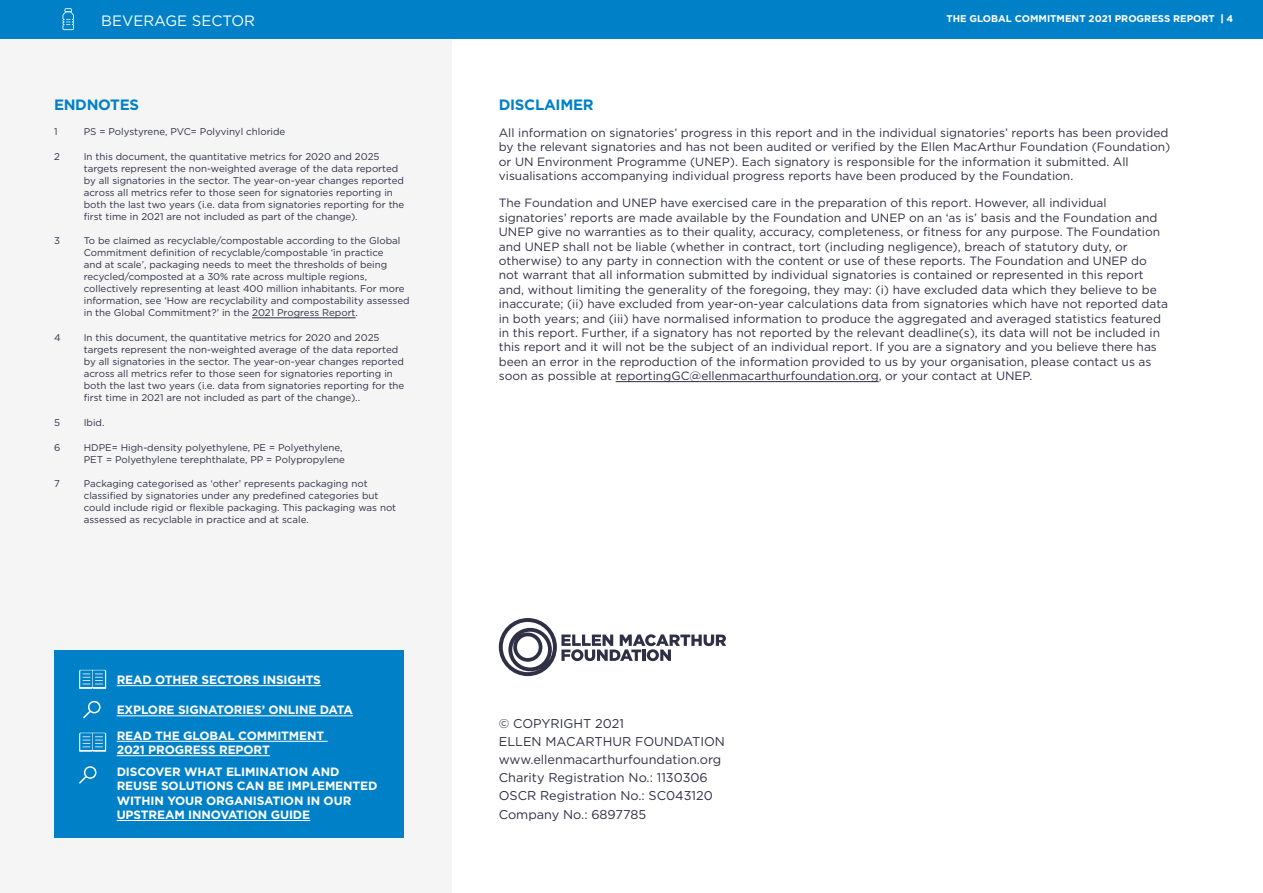
<style>
.page{position:relative;width:1263px;height:893px;background:#fff}
.page>*{position:absolute;margin:0;border:0;box-sizing:border-box;transform-origin:0 0}
.t1{font:700 15px "Gotham";letter-spacing:-.02em;color:#0081c7}
.t2{font:15px "Gotham";color:#fff}
.t3{font:12.75px/18.1px "Gotham";color:#2f2f46}
.t4{font:12px/14.4px "Gotham";color:#2f2f46}
.t5{font:700 12px/14.4px "Gotham";letter-spacing:-.01em;color:#fff}
.t6{font:9.75px/12px "Gotham";color:#2f2f46}
.t7{font:700 9.75px "Gotham";color:#fff}
.s1{font-weight:900}
</style>
<div class="page">
<div style="left:1px;top:39px;width:451px;height:853px;background:#f5f5f6"></div>
<hr style="left:252px;top:317px;width:104px;height:1px;background:#2f2f46">
<div style="left:0;top:0;width:1263px;height:38px;background:#0081c7"></div>
<svg style="left:499px;top:618px;width:227px;height:58px"></svg>
<hr style="left:616px;top:381px;width:263px;height:1px;background:#2f2f46">
<svg style="left:63px;top:8px;width:11px;height:22px"></svg>
<div style="left:55px;top:651px;width:349px;height:187px;background:#0081c7"></div>
<svg style="left:79px;top:670px;width:27px;height:19px"></svg>
<hr style="left:117px;top:685px;width:204px;height:1px;background:#fff">
<svg style="left:83px;top:700px;width:18px;height:18px"></svg>
<hr style="left:117px;top:715px;width:236px;height:1px;background:#fff">
<svg style="left:79px;top:733px;width:27px;height:19px"></svg>
<hr style="left:117px;top:741px;width:211px;height:1px;background:#fff">
<hr style="left:117px;top:755px;width:153px;height:1px;background:#fff">
<svg style="left:79px;top:766px;width:18px;height:18px"></svg>
<hr style="left:117px;top:820px;width:193px;height:1px;background:#fff">
<p class="t2" style="left:101px;top:11px;width:155px">BEVERAGE SECTOR</p>
<p class="t1" style="left:54px;top:95px;width:87px">ENDNOTES</p>
<p class="t6" style="left:54px;top:125px;width:5px">1</p>
<p class="t6" style="left:84px;top:125px;width:203px">PS = Polystyrene, PVC= Polyvinyl chloride</p>
<p class="t6" style="left:54px;top:150px;width:7px">2</p>
<p class="t6" style="left:84px;top:150px;width:322px">In this document, the quantitative metrics for 2020 and 2025 targets represent the non-weighted average of the data reported by all signatories in the sector. The year-on-year changes reported across all metrics refer to those seen for signatories reporting in both the last two years (i.e. data from signatories reporting for the first time in 2021 are not included as part of the change).</p>
<p class="t6" style="left:54px;top:235px;width:7px">3</p>
<p class="t6" style="left:84px;top:235px;width:327px">To be claimed as recyclable/compostable according to the Global Commitment definition of recyclable/compostable ‘in practice<br>and at scale’, packaging needs to meet the thresholds of being recycled/composted at a 30% rate across multiple regions, collectively representing at least 400 million inhabitants. For more information, see ‘How are recyclability and compostability assessed in the Global Commitment?’ in the 2021 Progress Report.</p>
<p class="t6" style="left:54px;top:331px;width:8px">4</p>
<p class="t6" style="left:84px;top:331px;width:322px">In this document, the quantitative metrics for 2020 and 2025 targets represent the non-weighted average of the data reported by all signatories in the sector. The year-on-year changes reported across all metrics refer to those seen for signatories reporting in both the last two years (i.e. data from signatories reporting for the first time in 2021 are not included as part of the change)..</p>
<p class="t6" style="left:54px;top:416px;width:7px">5</p>
<p class="t6" style="left:84px;top:416px;width:22px">Ibid.</p>
<p class="t6" style="left:54px;top:441px;width:8px">6</p>
<p class="t6" style="left:84px;top:441px;width:263px">HDPE= High-density polyethylene, PE = Polyethylene,<br>PET = Polyethylene terephthalate, PP = Polypropylene</p>
<p class="t6" style="left:54px;top:478px;width:7px">7</p>
<p class="t6" style="left:84px;top:478px;width:314px">Packaging categorised as ‘other’ represents packaging not classified by signatories under any predefined categories but could include rigid or flexible packaging. This packaging was not assessed as recyclable in practice and at scale.</p>
<p class="t5" style="left:117px;top:673px;width:206px">READ OTHER SECTORS INSIGHTS</p>
<p class="t5" style="left:117px;top:697px;width:238px;line-height:25.5px">EXPLORE SIGNATORIES’ ONLINE DATA<br>READ THE GLOBAL COMMITMENT</p>
<p class="t5" style="left:117px;top:739px;width:224px;line-height:21.6px">2021 PROGRESS REPORT<br>DISCOVER WHAT ELIMINATION AND</p>
<p class="t5" style="left:117px;top:779px;width:262px">REUSE SOLUTIONS CAN BE IMPLEMENTED<br>WITHIN YOUR ORGANISATION IN OUR<br>UPSTREAM INNOVATION GUIDE</p>
<p class="t7" style="left:946px;top:12px;width:288px">THE GLOBAL COMMITMENT 2021 PROGRESS REPORT <span class="s1">|</span> 4</p>
<p class="t1" style="left:499px;top:95px;width:96px">DISCLAIMER</p>
<p class="t4" style="left:499px;top:125px;width:673px">All information on signatories’ progress in this report and in the individual signatories’ reports has been provided by the relevant signatories and has not been audited or verified by the Ellen MacArthur Foundation (Foundation) or UN Environment Programme (UNEP). Each signatory is responsible for the information it submitted. All visualisations accompanying individual progress reports have been produced by the Foundation.</p>
<p class="t4" style="left:499px;top:196px;width:671px">The Foundation and UNEP have exercised care in the preparation of this report. However, all individual signatories’ reports are made available by the Foundation and UNEP on an ‘as is’ basis and the Foundation and UNEP give no warranties as to their quality, accuracy, completeness, or fitness for any purpose. The Foundation and UNEP shall not be liable (whether in contract, tort (including negligence), breach of statutory duty, or otherwise) to any party in connection with the content or use of these reports. The Foundation and UNEP do not warrant that all information submitted by individual signatories is contained or represented in this report and, without limiting the generality of the foregoing, they may: (i) have excluded data which they believe to be inaccurate; (ii) have excluded from year-on-year calculations data from signatories which have not reported data in both years; and (iii) have normalised information to produce the aggregated and averaged statistics featured in this report. Further, if a signatory has not reported by the relevant deadline(s), its data will not be included in this report and it will not be the subject of an individual report. If you are a signatory and you believe there has been an error in the reproduction of the information provided to us by your organisation, please contact us as soon as possible at reportingGC@ellenmacarthurfoundation.org, or your contact at UNEP.</p>
<p class="t3" style="left:499px;top:714px;width:228px">© COPYRIGHT 2021<br>ELLEN MACARTHUR FOUNDATION www.ellenmacarthurfoundation.org<br>Charity Registration No.: 1130306<br>OSCR Registration No.: SC043120<br>Company No.: 6897785</p>
</div>
